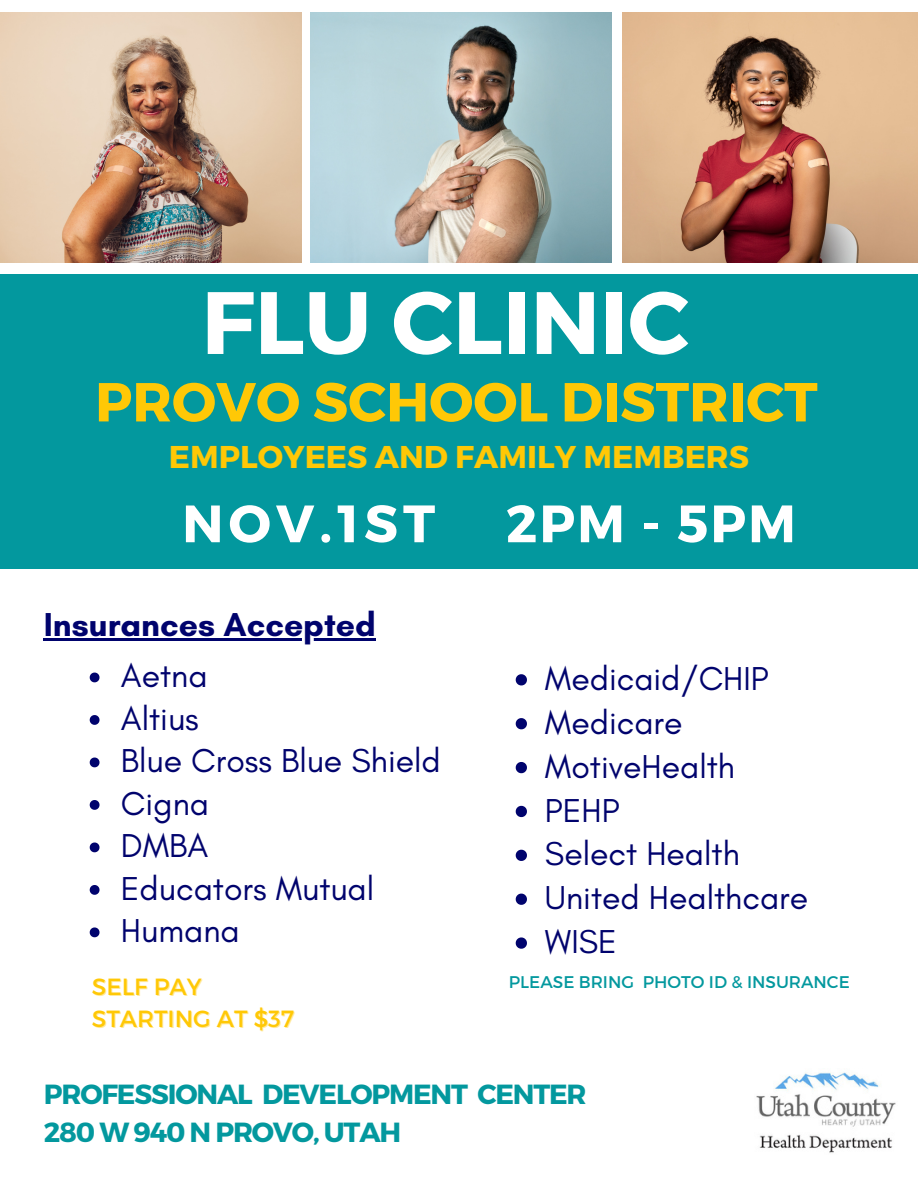
<style>
.page{position:relative;width:918px;height:1188px;background:#fff}
.page>*{position:absolute;margin:0;border:0;box-sizing:border-box;transform-origin:0 0}
.t1{font:700 88.35px "Montserrat";color:#fff}
.t2{font:700 54.75px "Montserrat";color:#ffc806}
.t3{font:700 52.5px "Montserrat";letter-spacing:.07em;color:#fff}
.t4{font:33.75px "Glacial Indifference";color:#00036d}
.t5{font:700 33.75px "Glacial Indifference";color:#00036d}
.t6{font:700 31.5px "Montserrat";color:#ffc806}
.t7{font:700 27.6px/38.2px "Montserrat";letter-spacing:-.04em;color:#03989e}
.t8{font:23.4px "Montserrat";color:#ffc806}
.t9{font:16.95px "Montserrat";color:#03989e}
.s1{color:rgb(255 200 6/.4)}
</style>
<div class="page">
<img style="left:0;top:13px;width:302px;height:250px">
<img style="left:310px;top:13px;width:302px;height:250px">
<img style="left:622px;top:13px;width:296px;height:250px">
<div style="left:0;top:274px;width:918px;height:295px;background:#03989e"></div>
<img style="left:756px;top:1072px;width:140px;height:81px">
<svg style="left:90px;top:673px;width:10px;height:9px"></svg>
<svg style="left:90px;top:715px;width:10px;height:10px"></svg>
<svg style="left:90px;top:758px;width:10px;height:9px"></svg>
<svg style="left:90px;top:800px;width:10px;height:10px"></svg>
<svg style="left:90px;top:843px;width:10px;height:9px"></svg>
<svg style="left:90px;top:885px;width:10px;height:10px"></svg>
<svg style="left:90px;top:927px;width:10px;height:10px"></svg>
<hr style="left:44px;top:639px;width:332px;height:2px;background:#00036d">
<svg style="left:516px;top:674px;width:11px;height:11px"></svg>
<svg style="left:516px;top:718px;width:11px;height:11px"></svg>
<svg style="left:516px;top:762px;width:11px;height:11px"></svg>
<svg style="left:516px;top:806px;width:11px;height:11px"></svg>
<svg style="left:516px;top:850px;width:11px;height:11px"></svg>
<svg style="left:516px;top:894px;width:11px;height:11px"></svg>
<svg style="left:516px;top:937px;width:11px;height:12px"></svg>
<p class="t1" style="left:202px;top:265px;width:489px">FLU CLINIC</p>
<p class="t2" style="left:95px;top:366px;width:724px">PROVO SCHOOL DISTRICT</p>
<p class="t6" style="left:169px;top:436px;width:582px">EMPLOYEES AND FAMILY MEMBERS</p>
<p class="t3" style="left:182px;top:489px;width:254px">NOV.1ST</p>
<p class="t3" style="left:506px;top:489px;width:292px">2PM - 5PM</p>
<p class="t5" style="left:44px;top:604px;width:334px">Insurances Accepted</p>
<p class="t4" style="left:121px;top:655px;width:88px">Aetna</p>
<p class="t4" style="left:121px;top:698px;width:79px">Altius</p>
<p class="t4" style="left:121px;top:740px;width:321px">Blue Cross Blue Shield</p>
<p class="t4" style="left:121px;top:783px;width:90px">Cigna</p>
<p class="t4" style="left:121px;top:825px;width:89px">DMBA</p>
<p class="t4" style="left:121px;top:868px;width:255px">Educators Mutual</p>
<p class="t4" style="left:121px;top:910px;width:120px">Humana</p>
<p class="t8" style="left:92px;top:971px;width:111px">SELF PAY</p>
<p class="t8" style="left:92px;top:1004px;width:205px">STARTING AT <span class="s1">$37</span></p>
<p class="t4" style="left:545px;top:658px;width:225px">Medicaid/CHIP</p>
<p class="t4" style="left:545px;top:702px;width:139px">Medicare</p>
<p class="t4" style="left:545px;top:746px;width:192px">MotiveHealth</p>
<p class="t4" style="left:545px;top:790px;width:76px">PEHP</p>
<p class="t4" style="left:545px;top:833px;width:196px">Select Health</p>
<p class="t4" style="left:545px;top:877px;width:265px">United Healthcare</p>
<p class="t4" style="left:545px;top:921px;width:73px">WISE</p>
<p class="t9" style="left:509px;top:971px;width:342px">PLEASE BRING PHOTO ID &amp; INSURANCE</p>
<p class="t7" style="left:44px;top:1073px;width:544px">PROFESSIONAL DEVELOPMENT CENTER<br>280 W 940 N PROVO, UTAH</p>
</div>
